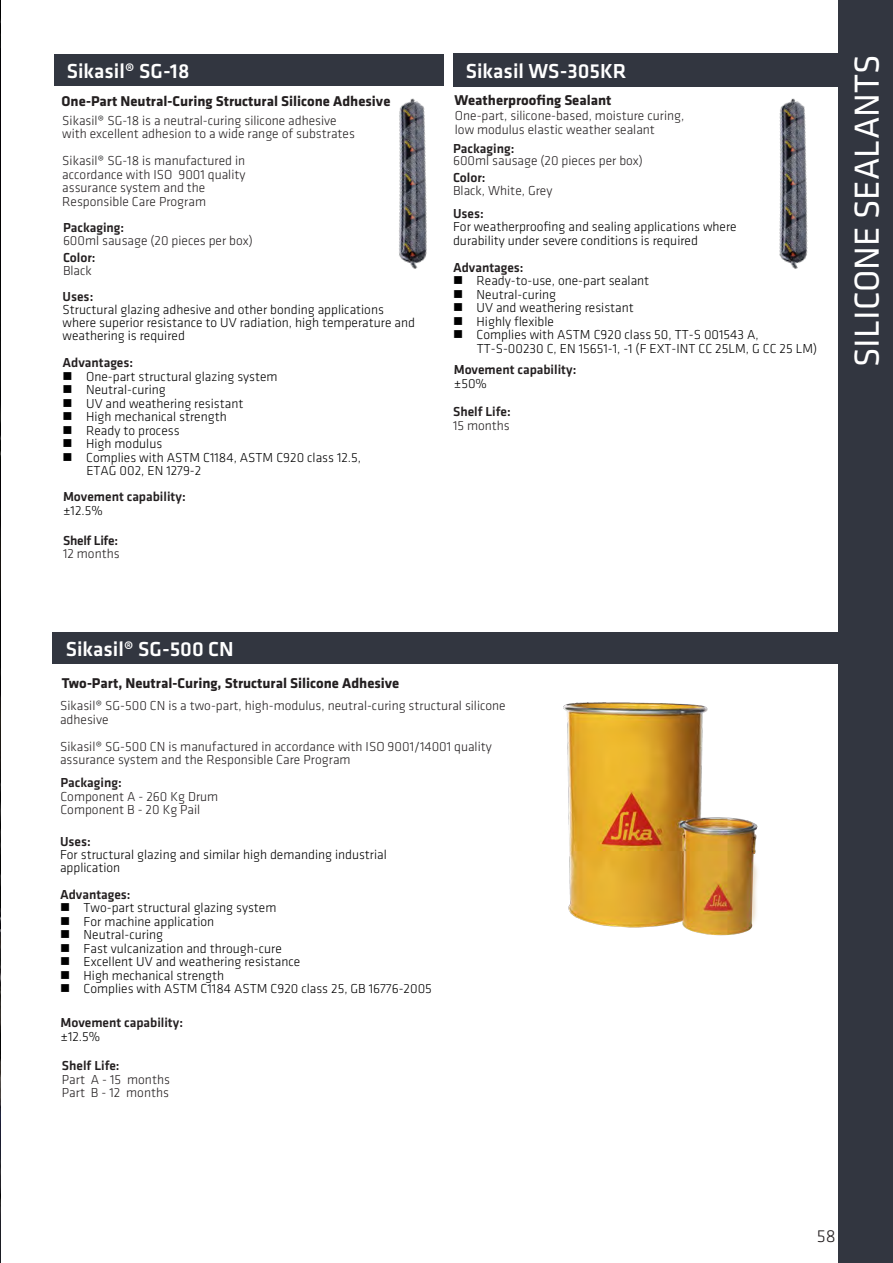
<style>
.page{position:relative;width:893px;height:1263px;background:#fff}
.page>*{position:absolute;margin:0;border:0;box-sizing:border-box;transform-origin:0 0}
.SI_Klavica_HL2{font:36px "Klavika";color:#fff}
.SI_Klavica_HL2-2{font:500 21px "Klavika";color:#fff}
.t1{font:300 18px "Klavika";color:#231f20}
.t2{font:700 14.7px "Klavika";color:#231f20}
.t3{font:300 13.5px/13px "Klavika";color:#000}
.SI_Klavica_HL2-3{font:300 13.5px/13.5px "Klavika";color:#231f20}
.t4{font:500 13.5px "Klavika";color:#231f20}
.t5{font:500 13.5px "Klavika";letter-spacing:-.02em;color:#231f20}
.s1{color:#000}
</style>
<div class="page">
<div style="left:54px;top:55px;width:390px;height:31px;background:#323640"></div>
<div style="left:839px;top:0;width:54px;height:1263px;background:#323640"></div>
<div style="left:453px;top:54px;width:389px;height:33px;background:#323640"></div>
<img style="left:399px;top:98px;width:28px;height:171px">
<img style="left:779px;top:87px;width:60px;height:196px">
<div style="left:53px;top:633px;width:786px;height:31px;background:#323640"></div>
<img style="left:0;top:0;width:1px;height:1263px">
<img style="left:563px;top:702px;width:195px;height:234px">
<p class="SI_Klavica_HL2-2" style="left:67px;top:57px;width:124px">Sikasil® SG-18</p>
<p class="SI_Klavica_HL2-2" style="left:466px;top:57px;width:162px">Sikasil WS-305KR</p>
<p class="t2" style="left:62px;top:90px;width:330px">One-Part Neutral-Curing Structural Silicone Adhesive</p>
<p class="t2" style="left:454px;top:89px;width:158px">Weatherproofing Sealant</p>
<p class="SI_Klavica_HL2-3" style="left:62px;top:114px;width:276px">Sikasil<span class="s1">®</span> SG-18 is a neutral-curing silicone adhesive</p>
<p class="SI_Klavica_HL2-3" style="left:62px;top:127px;width:294px">with excellent adhesion to a wide range of substrates</p>
<p class="SI_Klavica_HL2-3" style="left:62px;top:154px;width:184px">Sikasil<span class="s1">®</span> SG-18 is manufactured in</p>
<p class="SI_Klavica_HL2-3" style="left:62px;top:168px;width:185px">accordance with ISO 9001 quality</p>
<p class="SI_Klavica_HL2-3" style="left:62px;top:181px;width:145px">assurance system and the</p>
<p class="SI_Klavica_HL2-3" style="left:62px;top:195px;width:145px">Responsible Care Program</p>
<p class="t4" style="left:63px;top:218px;width:63px">Packaging:</p>
<p class="SI_Klavica_HL2-3" style="left:63px;top:234px;width:191px">600ml sausage (20 pieces per box)</p>
<p class="t4" style="left:63px;top:248px;width:34px">Color:</p>
<p class="SI_Klavica_HL2-3" style="left:63px;top:264px;width:30px">Black</p>
<p class="t4" style="left:63px;top:287px;width:32px">Uses:</p>
<p class="t3" style="left:63px;top:303px;width:323px">Structural glazing adhesive and other bonding applications</p>
<p class="t3" style="left:63px;top:316px;width:354px">where superior resistance to UV radiation, high temperature and weathering is required</p>
<p class="t4" style="left:63px;top:353px;width:72px">Advantages:</p>
<p class="t3" style="left:63px;top:370px;width:217px">■ One-part structural glazing system</p>
<p class="t3" style="left:63px;top:383px;width:105px">■ Neutral-curing</p>
<p class="t3" style="left:63px;top:397px;width:182px">■ UV and weathering resistant</p>
<p class="t3" style="left:63px;top:410px;width:166px">■ High mechanical strength</p>
<p class="t3" style="left:63px;top:424px;width:118px">■ Ready to process</p>
<p class="t3" style="left:63px;top:437px;width:101px">■ High modulus</p>
<p class="t3" style="left:63px;top:451px;width:300px">■ Complies with ASTM C1184, ASTM C920 class 12.5,</p>
<p class="t3" style="left:86px;top:464px;width:117px">ETAG 002, EN 1279-2</p>
<p class="t4" style="left:63px;top:487px;width:124px">Movement capability:</p>
<p class="t3" style="left:63px;top:504px;width:41px">±12.5%</p>
<p class="t5" style="left:63px;top:531px;width:57px">Shelf Life:</p>
<p class="SI_Klavica_HL2-3" style="left:63px;top:547px;width:58px">12 months</p>
<p class="SI_Klavica_HL2-2" style="left:66px;top:635px;width:170px">Sikasil® SG-500 CN</p>
<p class="t2" style="left:62px;top:672px;width:339px">Two-Part, Neutral-Curing, Structural Silicone Adhesive</p>
<p class="SI_Klavica_HL2-3" style="left:455px;top:109px;width:231px">One-part, silicone-based, moisture curing,</p>
<p class="SI_Klavica_HL2-3" style="left:455px;top:123px;width:202px">low modulus elastic weather sealant</p>
<p class="t4" style="left:453px;top:140px;width:63px">Packaging:</p>
<p class="SI_Klavica_HL2-3" style="left:453px;top:154px;width:191px">600ml sausage (20 pieces per box)</p>
<p class="t4" style="left:453px;top:168px;width:34px">Color:</p>
<p class="SI_Klavica_HL2-3" style="left:453px;top:184px;width:101px">Black, White, Grey</p>
<p class="t4" style="left:453px;top:205px;width:32px">Uses:</p>
<p class="t3" style="left:453px;top:221px;width:285px">For weatherproofing and sealing applications where</p>
<p class="t3" style="left:453px;top:234px;width:246px">durability under severe conditions is required</p>
<p class="t4" style="left:453px;top:258px;width:72px">Advantages:</p>
<p class="t3" style="left:453px;top:274px;width:198px">■ Ready-to-use, one-part sealant</p>
<p class="t3" style="left:453px;top:288px;width:105px">■ Neutral-curing</p>
<p class="t3" style="left:453px;top:301px;width:182px">■ UV and weathering resistant</p>
<p class="t3" style="left:453px;top:315px;width:102px">■ Highly flexible</p>
<p class="t3" style="left:453px;top:328px;width:307px">■ Complies with ASTM C920 class 50, TT-S 001543 A,</p>
<p class="t3" style="left:477px;top:342px;width:342px">TT-S-00230 C, EN 15651-1, -1 (F EXT-INT CC 25LM, G CC 25 LM)</p>
<p class="t4" style="left:454px;top:361px;width:124px">Movement capability:</p>
<p class="t3" style="left:454px;top:377px;width:35px">±50%</p>
<p class="t4" style="left:453px;top:403px;width:59px">Shelf Life:</p>
<p class="SI_Klavica_HL2-3" style="left:453px;top:419px;width:58px">15 months</p>
<p class="SI_Klavica_HL2-3" style="left:60px;top:699px;width:447px">Sikasil<span class="s1">®</span> SG-500 CN is a two-part, high-modulus, neutral-curing structural silicone adhesive</p>
<p class="SI_Klavica_HL2-3" style="left:60px;top:740px;width:433px">Sikasil<span class="s1">®</span> SG-500 CN is manufactured in accordance with ISO 9001/14001 quality assurance system and the Responsible Care Program</p>
<p class="t4" style="left:60px;top:774px;width:63px">Packaging:</p>
<p class="SI_Klavica_HL2-3" style="left:60px;top:790px;width:159px">Component A - 260 Kg Drum</p>
<p class="SI_Klavica_HL2-3" style="left:60px;top:803px;width:141px">Component B - 20 Kg Pail</p>
<p class="t4" style="left:60px;top:832px;width:32px">Uses:</p>
<p class="t3" style="left:60px;top:848px;width:328px">For structural glazing and similar high demanding industrial</p>
<p class="t3" style="left:60px;top:861px;width:62px">application</p>
<p class="t4" style="left:60px;top:885px;width:72px">Advantages:</p>
<p class="t3" style="left:60px;top:902px;width:218px">■ Two-part structural glazing system</p>
<p class="t3" style="left:60px;top:915px;width:156px">■ For machine application</p>
<p class="t3" style="left:60px;top:929px;width:105px">■ Neutral-curing</p>
<p class="t3" style="left:60px;top:942px;width:223px">■ Fast vulcanization and through-cure</p>
<p class="t3" style="left:60px;top:956px;width:242px">■ Excellent UV and weathering resistance</p>
<p class="t3" style="left:60px;top:969px;width:166px">■ High mechanical strength</p>
<p class="t3" style="left:60px;top:983px;width:373px">■ Complies with ASTM C1184 ASTM C920 class 25, GB 16776-2005</p>
<p class="t4" style="left:60px;top:1014px;width:124px">Movement capability:</p>
<p class="t3" style="left:60px;top:1030px;width:41px">±12.5%</p>
<p class="t4" style="left:62px;top:1057px;width:59px">Shelf Life:</p>
<p class="SI_Klavica_HL2-3" style="left:62px;top:1073px;width:110px">Part A - 15 months</p>
<p class="SI_Klavica_HL2-3" style="left:62px;top:1086px;width:109px">Part B - 12 months</p>
<p class="SI_Klavica_HL2" style="left:843px;top:367px;width:314px;rotate:-90deg">SILICONE SEALANTS</p>
<h3 class="t1" style="left:817px;top:1226px;width:20px">58</h3>
</div>
